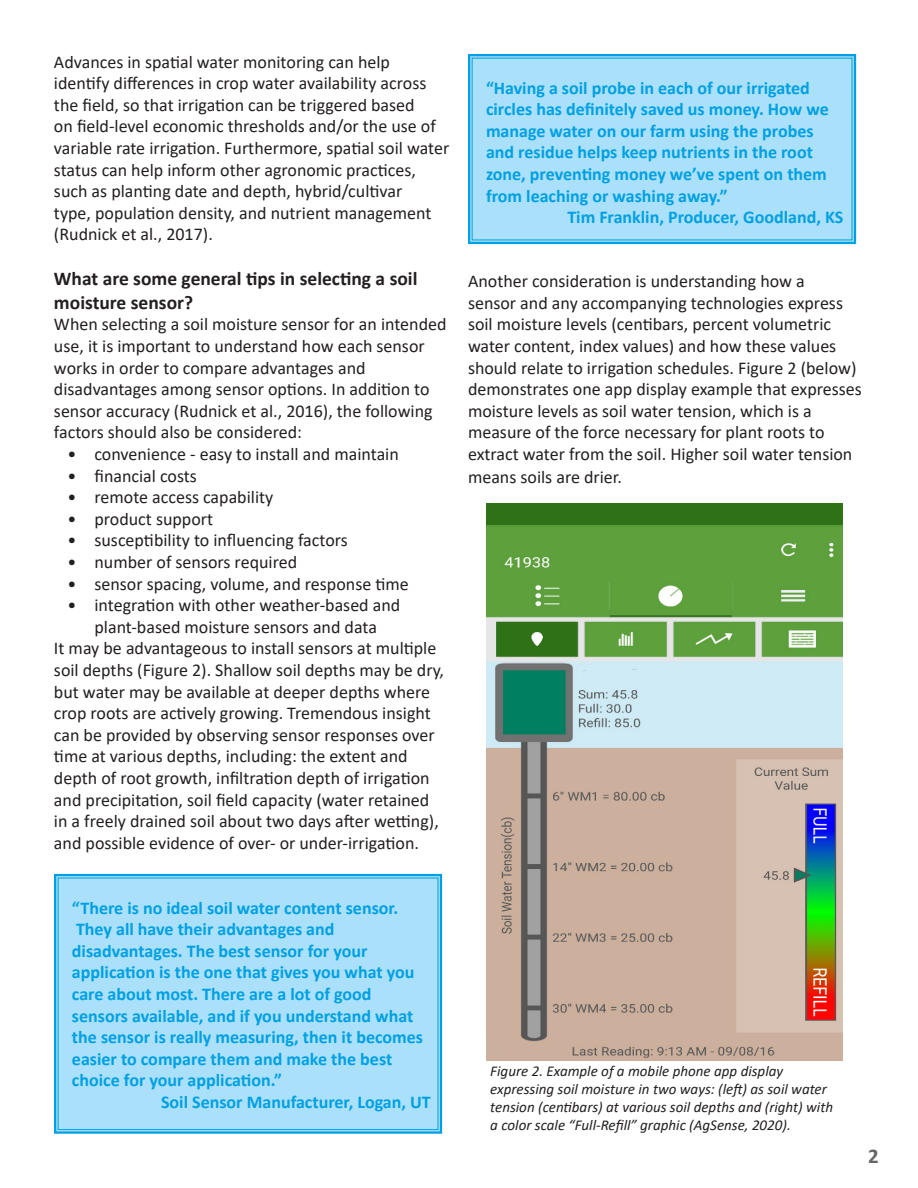
<style>
.page{position:relative;width:918px;height:1188px;background:#fff}
.page>*{position:absolute;margin:0;border:0;box-sizing:border-box;transform-origin:0 0}
.t1{font:700 21px "Calibri";color:#656568}
.t2{font:700 19.5px/23.4px "Calibri";color:#231f20}
.t3{font:18px/21.6px "Calibri";color:#231f20}
.t4{font:700 18px/21.6px "Calibri";color:#00a0e2}
.t5{font:italic 15px/18px "Calibri";color:#231f20}
</style>
<div class="page">
<div style="left:54px;top:873px;width:389px;height:261px;background:#aae0f9"></div>
<div style="left:58px;top:878px;width:380px;height:252px;border:1px solid #00a0e2"></div>
<svg style="left:468px;top:54px;width:389px;height:191px;background:#a2dcf7"></svg>
<img style="left:486px;top:503px;width:356px;height:557px">
<p class="t3" style="left:54px;top:50px;width:397px">Advances in spatial water monitoring can help identify differences in crop water availability across the field, so that irrigation can be triggered based<br>on field-level economic thresholds and/or the use of variable rate irrigation. Furthermore, spatial soil water status can help inform other agronomic practices, such as planting date and depth, hybrid/cultivar<br>type, population density, and nutrient management (Rudnick et al., 2017).</p>
<p class="t2" style="left:54px;top:267px;width:365px">What are some general tips in selecting a soil moisture sensor?</p>
<p class="t3" style="left:54px;top:313px;width:394px">When selecting a soil moisture sensor for an intended</p>
<p class="t3" style="left:54px;top:335px;width:372px">use, it is important to understand how each sensor</p>
<p class="t3" style="left:54px;top:356px;width:380px">works in order to compare advantages and disadvantages among sensor options. In addition to sensor accuracy (Rudnick et al., 2016), the following factors should also be considered:</p>
<p class="t3" style="left:67px;top:443px;width:333px">• convenience - easy to install and maintain</p>
<p class="t3" style="left:67px;top:464px;width:131px">• financial costs</p>
<p class="t3" style="left:67px;top:486px;width:207px">• remote access capability</p>
<p class="t3" style="left:67px;top:507px;width:147px">• product support</p>
<p class="t3" style="left:67px;top:529px;width:282px">• susceptibility to influencing factors</p>
<p class="t3" style="left:67px;top:551px;width:231px">• number of sensors required</p>
<p class="t3" style="left:67px;top:572px;width:343px">• sensor spacing, volume, and response time</p>
<p class="t3" style="left:67px;top:594px;width:334px;text-align:center">• integration with other weather-based and plant-based moisture sensors and data</p>
<p class="t3" style="left:54px;top:637px;width:392px">It may be advantageous to install sensors at multiple soil depths (Figure 2). Shallow soil depths may be dry, but water may be available at deeper depths where crop roots are actively growing. Tremendous insight can be provided by observing sensor responses over time at various depths, including: the extent and depth of root growth, infiltration depth of irrigation and precipitation, soil field capacity (water retained in a freely drained soil about two days after wetting), and possible evidence of over- or under-irrigation.</p>
<p class="t4" style="left:486px;top:77px;width:344px">“Having a soil probe in each of our irrigated circles has definitely saved us money. How we manage water on our farm using the probes and residue helps keep nutrients in the root zone, preventing money we’ve spent on them from leaching or washing away.”</p>
<p class="t4" style="left:567px;top:206px;width:277px">Tim Franklin, Producer, Goodland, KS</p>
<p class="t3" style="left:468px;top:270px;width:395px">Another consideration is understanding how a<br>sensor and any accompanying technologies express soil moisture levels (centibars, percent volumetric water content, index values) and how these values should relate to irrigation schedules. Figure 2 (below) demonstrates one app display example that expresses moisture levels as soil water tension, which is a measure of the force necessary for plant roots to extract water from the soil. Higher soil water tension</p>
<p class="t3" style="left:468px;top:466px;width:155px">means soils are drier.</p>
<p class="t4" style="left:72px;top:896px;width:328px">“There is no ideal soil water content sensor.</p>
<p class="t4" style="left:72px;top:918px;width:344px">They all have their advantages and disadvantages. The best sensor for your application is the one that gives you what you</p>
<p class="t4" style="left:72px;top:983px;width:353px">care about most. There are a lot of good sensors available, and if you understand what the sensor is really measuring, then it becomes easier to compare them and make the best</p>
<p class="t4" style="left:72px;top:1069px;width:212px">choice for your application.”</p>
<p class="t4" style="left:161px;top:1091px;width:271px">Soil Sensor Manufacturer, Logan, UT</p>
<p class="t5" style="left:490px;top:1062px;width:294px">Figure 2. Example of a mobile phone app display</p>
<p class="t5" style="left:490px;top:1080px;width:344px">expressing soil moisture in two ways: (left) as soil water tension (centibars) at various soil depths and (right) with a color scale “Full-Refill” graphic (AgSense, 2020).</p>
<p class="t1" style="left:868px;top:1141px;width:12px">2</p>
</div>
